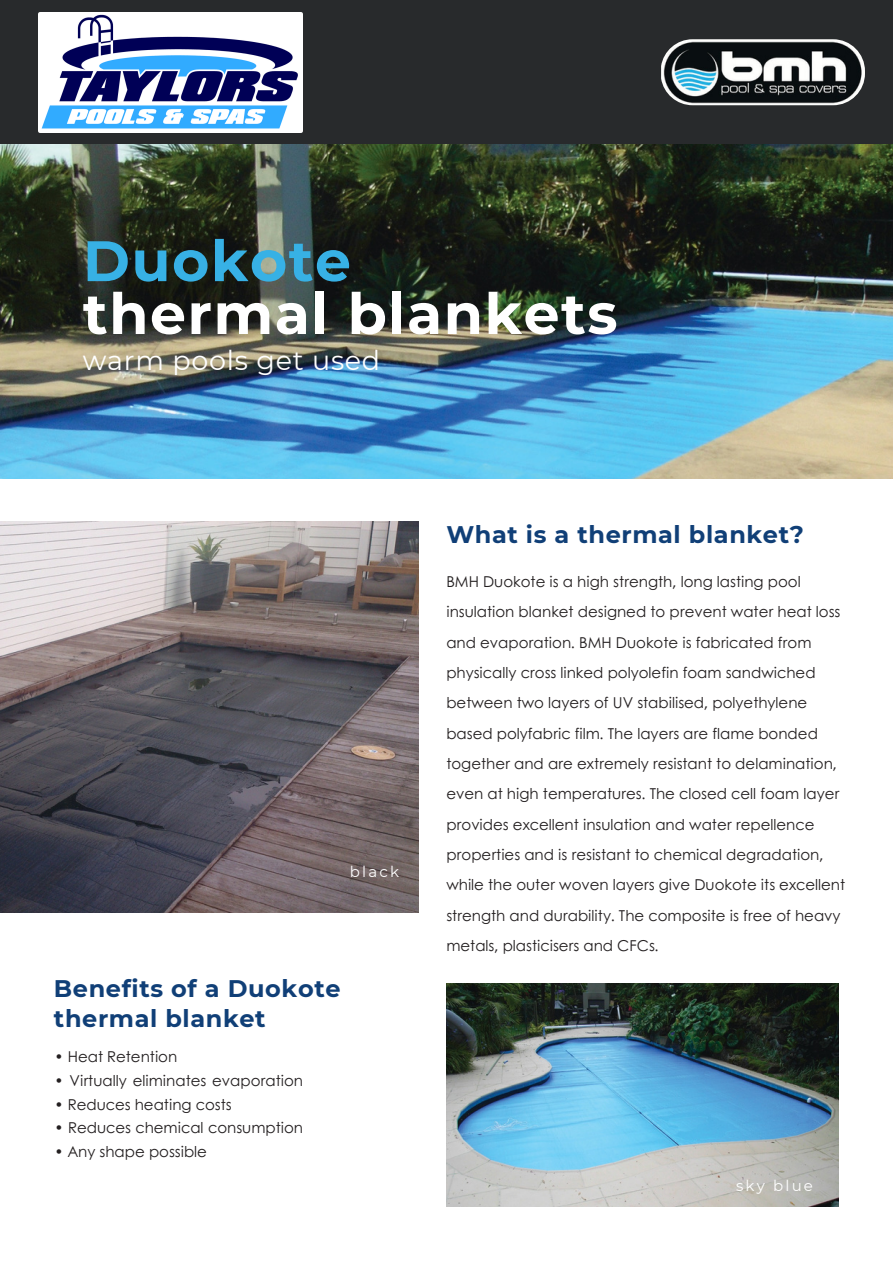
<style>
.page{position:relative;width:893px;height:1264px;background:#fff}
.page>*{position:absolute;margin:0;border:0;box-sizing:border-box;transform-origin:0 0}
.t1{font:700 57px "Montserrat";letter-spacing:.025em;color:#fff}
.t2{font:700 57px "Montserrat";letter-spacing:.025em;color:#37b1e5}
.t3{font:27px "Montserrat";letter-spacing:.025em;color:#fff}
.t4{font:700 24px/30.3px "Montserrat";letter-spacing:.025em;color:#103f77}
.t5{font:15px/30.3px "Century Gothic";color:#231f20}
.t6{font:15px "Montserrat";letter-spacing:.145em;color:#fff}
</style>
<div class="page">
<div style="left:0;top:0;width:892px;height:144px;background:#282a2c"></div>
<img style="left:0;top:144px;width:892px;height:334px">
<img style="left:0;top:521px;width:418px;height:391px">
<img style="left:661px;top:39px;width:203px;height:66px">
<img style="left:447px;top:984px;width:391px;height:222px">
<img style="left:39px;top:12px;width:264px;height:120px">
<p class="t2" style="left:83px;top:226px;width:269px">Duokote</p>
<p class="t1" style="left:83px;top:279px;width:536px">thermal blankets</p>
<p class="t3" style="left:83px;top:344px;width:299px">warm pools get used</p>
<p class="t6" style="left:350px;top:862px;width:51px">black</p>
<p class="t4" style="left:54px;top:973px;width:288px">Benefits of a Duokote thermal blanket</p>
<p class="t5" style="left:55px;top:1041px;width:124px">• Heat Retention</p>
<p class="t5" style="left:55px;top:1064px;width:250px">• Virtually eliminates evaporation</p>
<p class="t5" style="left:55px;top:1088px;width:178px">• Reduces heating costs</p>
<p class="t5" style="left:55px;top:1111px;width:250px">• Reduces chemical consumption</p>
<p class="t5" style="left:55px;top:1135px;width:154px">• Any shape possible</p>
<p class="t4" style="left:446px;top:519px;width:359px">What is a thermal blanket?</p>
<p class="t5" style="left:446px;top:565px;width:400px">BMH Duokote is a high strength, long lasting pool insulation blanket designed to prevent water heat loss and evaporation. BMH Duokote is fabricated from physically cross linked polyolefin foam sandwiched between two layers of UV stabilised, polyethylene based polyfabric film. The layers are flame bonded together and are extremely resistant to delamination, even at high temperatures. The closed cell foam layer provides excellent insulation and water repellence properties and is resistant to chemical degradation, while the outer woven layers give Duokote its excellent strength and durability. The composite is free of heavy metals, plasticisers and CFCs.</p>
<p class="t6" style="left:736px;top:1176px;width:78px">sky blue</p>
</div>
